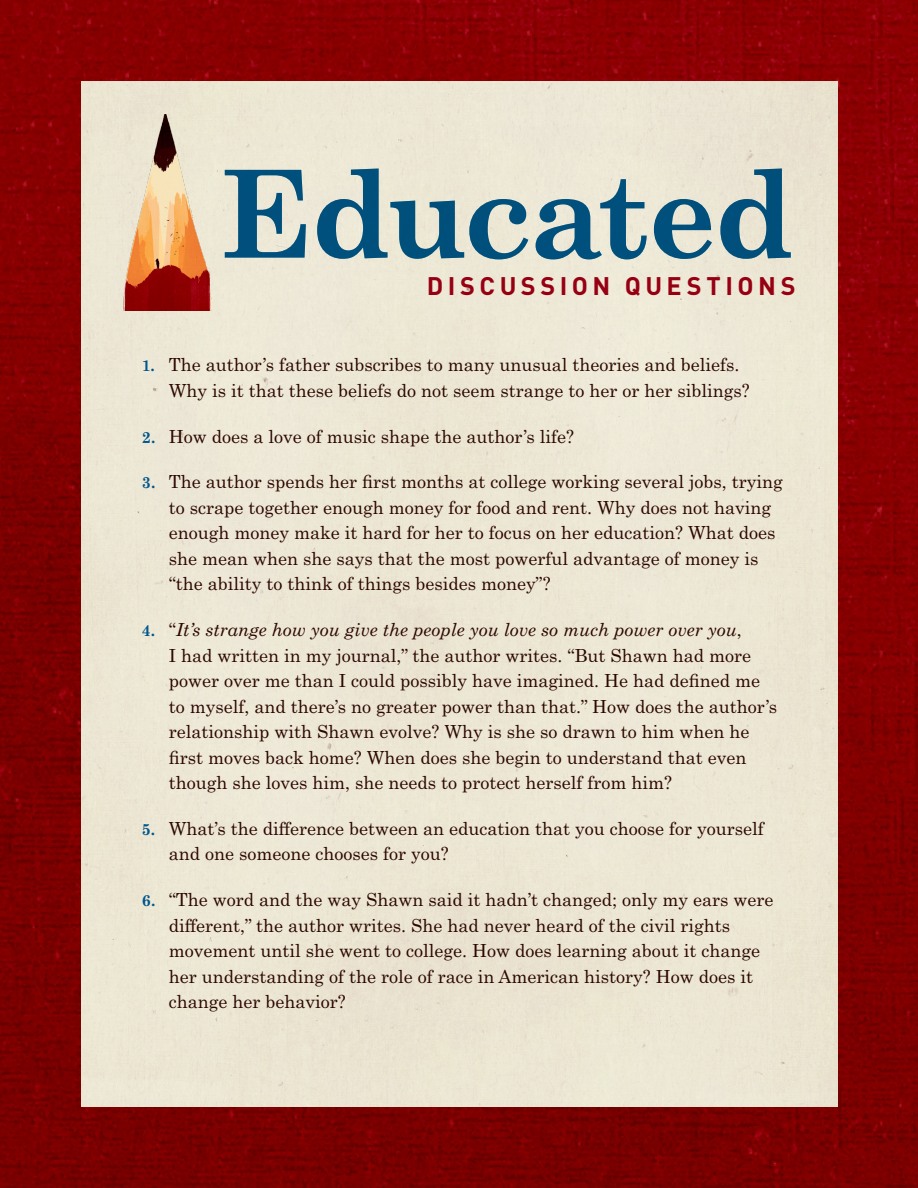
<style>
.page{position:relative;width:918px;height:1188px;background:#fff}
.page>*{position:absolute;margin:0;border:0;box-sizing:border-box;transform-origin:0 0}
.t1{font:700 121.5px "Century Schoolbook Std";letter-spacing:-.025em;color:#00568d}
.t2{font:700 25.2px "DIN Pro";letter-spacing:.18em;color:#970012}
.t3{font:18px/25.5px "Century Schoolbook Pro";color:#2c0700}
.s1{font-family:"Century Schoolbook Std";font-weight:700;font-size:15.75px;color:#00568d}
.s2{font-style:italic}
</style>
<div class="page">
<img style="left:0;top:0;width:918px;height:1188px">
<div style="left:81px;top:81px;width:756px;height:1026px;background:#ece7d4"></div>
<img style="left:122px;top:115px;width:99px;height:195px">
<h1 class="t1" style="left:221px;top:136px;width:577px">Educated</h1>
<p class="t2" style="left:427px;top:266px;width:370px">DISCUSSION QUESTIONS</p>
<p class="t3" style="left:169px;top:351px;width:583px;text-indent:-27px"><span class="s1">1.</span> The author’s father subscribes to many unusual theories and beliefs.<br>Why is it that these beliefs do not seem strange to her or her siblings?</p>
<p class="t3" style="left:142px;top:423px;width:434px"><span class="s1">2.</span> How does a love of music shape the author’s life?</p>
<p class="t3" style="left:169px;top:468px;width:616px;text-indent:-27px"><span class="s1">3.</span> The author spends her first months at college working several jobs, trying to scrape together enough money for food and rent. Why does not having enough money make it hard for her to focus on her education? What does she mean when she says that the most powerful advantage of money is “the ability to think of things besides money”?</p>
<p class="t3" style="left:169px;top:616px;width:610px;text-indent:-27px"><span class="s1">4.</span> “<span class="s2">It’s strange how you give the people you love so much power over you</span>,<br>I had written in my journal,” the author writes. “But Shawn had more power over me than I could possibly have imagined. He had defined me to myself, and there’s no greater power than that.” How does the author’s relationship with Shawn evolve? Why is she so drawn to him when he first moves back home? When does she begin to understand that even though she loves him, she needs to protect herself from him?</p>
<p class="t3" style="left:169px;top:815px;width:597px;text-indent:-27px"><span class="s1">5.</span> What’s the difference between an education that you choose for yourself and one someone chooses for you?</p>
<p class="t3" style="left:169px;top:886px;width:606px;text-indent:-27px"><span class="s1">6.</span> “The word and the way Shawn said it hadn’t changed; only my ears were different,” the author writes. She had never heard of the civil rights movement until she went to college. How does learning about it change her understanding of the role of race in American history? How does it change her behavior?</p>
</div>
